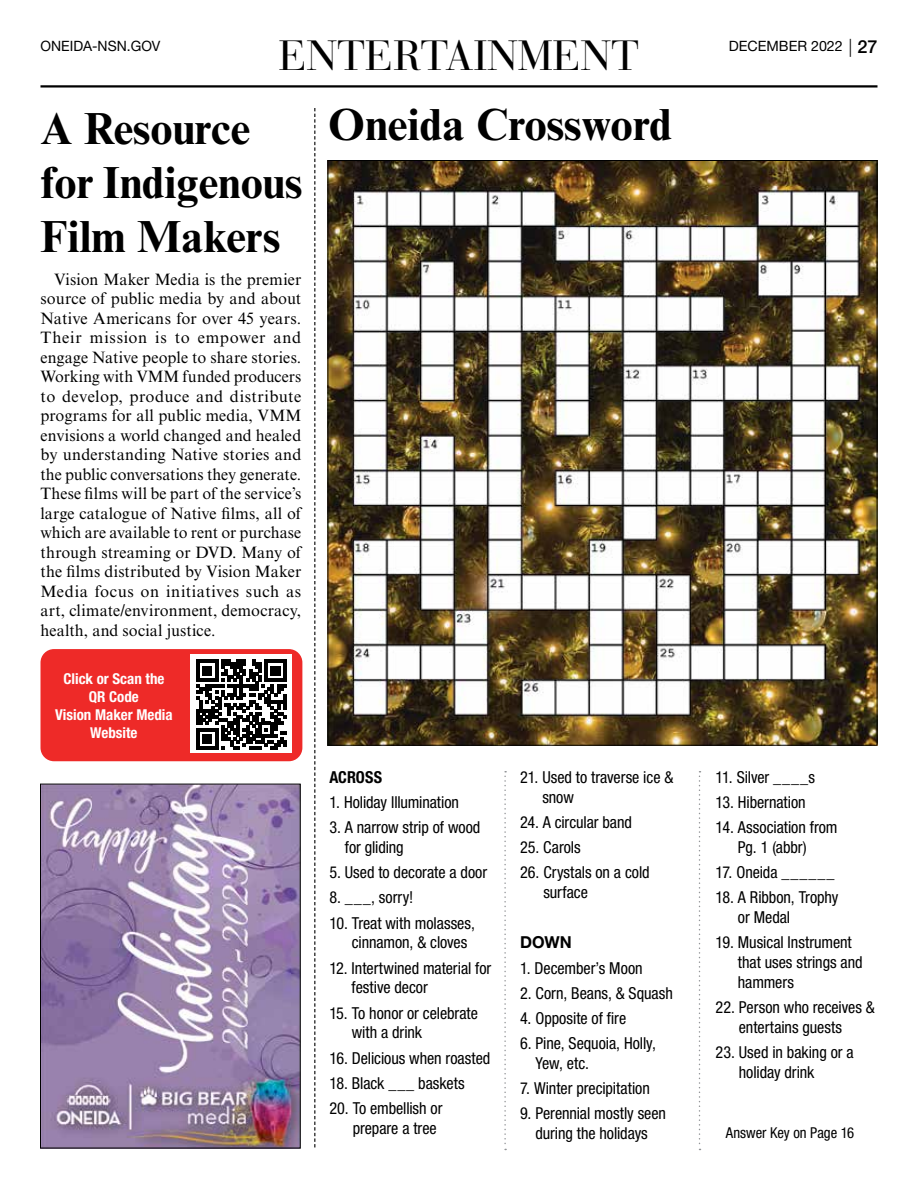
<style>
.page{position:relative;width:918px;height:1188px;background:#fff}
.page>*{position:absolute;margin:0;border:0;box-sizing:border-box;transform-origin:0 0}
.t1{font:700 45px/54px "Times New Roman MT Std";color:#000}
.t2{font:42px "Bauer Bodoni Std";color:#000}
.t3{font:condensed 16.5px/19.8px "Helvetica Neue LT Std";letter-spacing:-.005em;color:#000}
.t4{font:16.5px/19.5px "Times New Roman MT Std";letter-spacing:.01em;color:#000;text-align:justify}
.t5{font:700 condensed 16.5px "Helvetica Neue LT Std";color:#000}
.t6{font:700 16.5px "Helvetica Neue LT Std";color:#000}
.t7{font:700 condensed 15px/18px "Helvetica Neue LT Std";color:#fff;text-align:center}
.t8{font:condensed 15px "Helvetica Neue LT Std";color:#000}
.t9{font:14.25px "Helvetica Neue LT Std";color:#000}
.s1{font-weight:300;font-size:18px}
.s2{font-weight:500;font-size:18px}
</style>
<div class="page">
<hr style="left:40px;top:85px;width:838px;height:3px;background:#000">
<img style="left:330px;top:162px;width:545px;height:582px">
<svg style="left:314px;top:108px;width:1px;height:1040px"></svg>
<svg style="left:504px;top:771px;width:2px;height:379px"></svg>
<svg style="left:699px;top:771px;width:2px;height:379px"></svg>
<div style="left:40px;top:649px;width:262px;height:112px;background:#ee2a28;border-radius:14px"></div>
<div style="left:190px;top:655px;width:101px;height:98px;background:#fff"></div>
<img style="left:42px;top:786px;width:257px;height:360px">
<div style="left:40px;top:784px;width:261px;height:364px;border:1px solid #000"></div>
<svg style="left:196px;top:660px;width:90px;height:90px"></svg>
<p class="t9" style="left:40px;top:37px;width:122px">ONEIDA-NSN.GOV</p>
<p class="t9" style="left:729px;top:37px;width:150px">DECEMBER 2022 <span class="s1">|</span> <span class="s2">27</span></p>
<h2 class="t2" style="left:279px;top:31px;width:362px">ENTERTAINMENT</h2>
<h1 class="t1" style="left:40px;top:101px;width:263px">A Resource for Indigenous<br>Film Makers</h1>
<p class="t4" style="left:40px;top:269px;width:262px;text-indent:14px">Vision Maker Media is the premier source of public media by and about Native Americans for over 45 years.<br>Their mission is to empower and engage Native people to share stories.<br>Working with VMM funded producers to develop, produce and distribute programs for all public media, VMM envisions a world changed and healed by understanding Native stories and the public conversations they generate.<br>These films will be part of the service’s large catalogue of Native films, all of which are available to rent or purchase through streaming or DVD. Many of the films distributed by Vision Maker Media focus on initiatives such as art, climate/environment, democracy, health, and social justice.</p>
<p class="t7" style="left:55px;top:669px;width:119px">Click or Scan the<br>QR Code<br>Vision Maker Media<br>Website</p>
<h1 class="t1" style="left:328px;top:97px;width:345px">Oneida Crossword</h1>
<p class="t5" style="left:329px;top:767px;width:54px">ACROSS</p>
<p class="t3" style="left:329px;top:792px;width:131px">1. Holiday Illumination</p>
<p class="t3" style="left:345px;top:817px;width:137px;text-indent:-16px">3. A narrow strip of wood for gliding</p>
<p class="t3" style="left:329px;top:862px;width:159px">5. Used to decorate a door</p>
<p class="t3" style="left:329px;top:888px;width:86px">8. ___, sorry!</p>
<p class="t3" style="left:352px;top:913px;width:125px;text-indent:-22px">10. Treat with molasses, cinnamon, &amp; cloves</p>
<p class="t3" style="left:352px;top:958px;width:141px;text-indent:-22px">12. Intertwined material for festive decor</p>
<p class="t3" style="left:352px;top:1003px;width:128px;text-indent:-22px">15. To honor or celebrate with a drink</p>
<p class="t3" style="left:329px;top:1048px;width:162px">16. Delicious when roasted</p>
<p class="t3" style="left:329px;top:1073px;width:137px">18. Black ___ baskets</p>
<p class="t3" style="left:353px;top:1098px;width:91px;text-indent:-23px">20. To embellish or prepare a tree</p>
<p class="t3" style="left:542px;top:767px;width:133px;text-indent:-22px">21. Used to traverse ice &amp; snow</p>
<p class="t3" style="left:520px;top:812px;width:114px">24. A circular band</p>
<p class="t3" style="left:520px;top:837px;width:62px">25. Carols</p>
<p class="t3" style="left:543px;top:862px;width:108px;text-indent:-23px">26. Crystals on a cold surface</p>
<p class="t6" style="left:520px;top:932px;width:53px">DOWN</p>
<p class="t3" style="left:520px;top:958px;width:124px">1. December’s Moon</p>
<p class="t3" style="left:520px;top:983px;width:154px">2. Corn, Beans, &amp; Squash</p>
<p class="t3" style="left:520px;top:1008px;width:108px">4. Opposite of fire</p>
<p class="t3" style="left:535px;top:1033px;width:122px;text-indent:-15px">6. Pine, Sequoia, Holly,<br>Yew, etc.</p>
<p class="t3" style="left:520px;top:1078px;width:131px">7. Winter precipitation</p>
<p class="t3" style="left:520px;top:1104px;width:147px;text-align:center">9. Perennial mostly seen during the holidays</p>
<p class="t3" style="left:715px;top:767px;width:101px">11. Silver ____s</p>
<p class="t3" style="left:715px;top:792px;width:92px">13. Hibernation</p>
<p class="t3" style="left:715px;top:817px;width:124px;text-align:center">14. Association from<br>Pg. 1 (abbr)</p>
<p class="t3" style="left:715px;top:862px;width:120px">17. Oneida ______</p>
<p class="t3" style="left:738px;top:888px;width:102px;text-indent:-22px">18. A Ribbon, Trophy or Medal</p>
<p class="t3" style="left:738px;top:933px;width:126px;text-indent:-22px">19. Musical Instrument that uses strings and hammers</p>
<p class="t3" style="left:716px;top:997px;width:161px;text-align:center">22. Person who receives &amp; entertains guests</p>
<p class="t3" style="left:739px;top:1042px;width:116px;text-indent:-23px">23. Used in baking or a holiday drink</p>
<p class="t8" style="left:726px;top:1124px;width:130px">Answer Key on Page 16</p>
</div>
